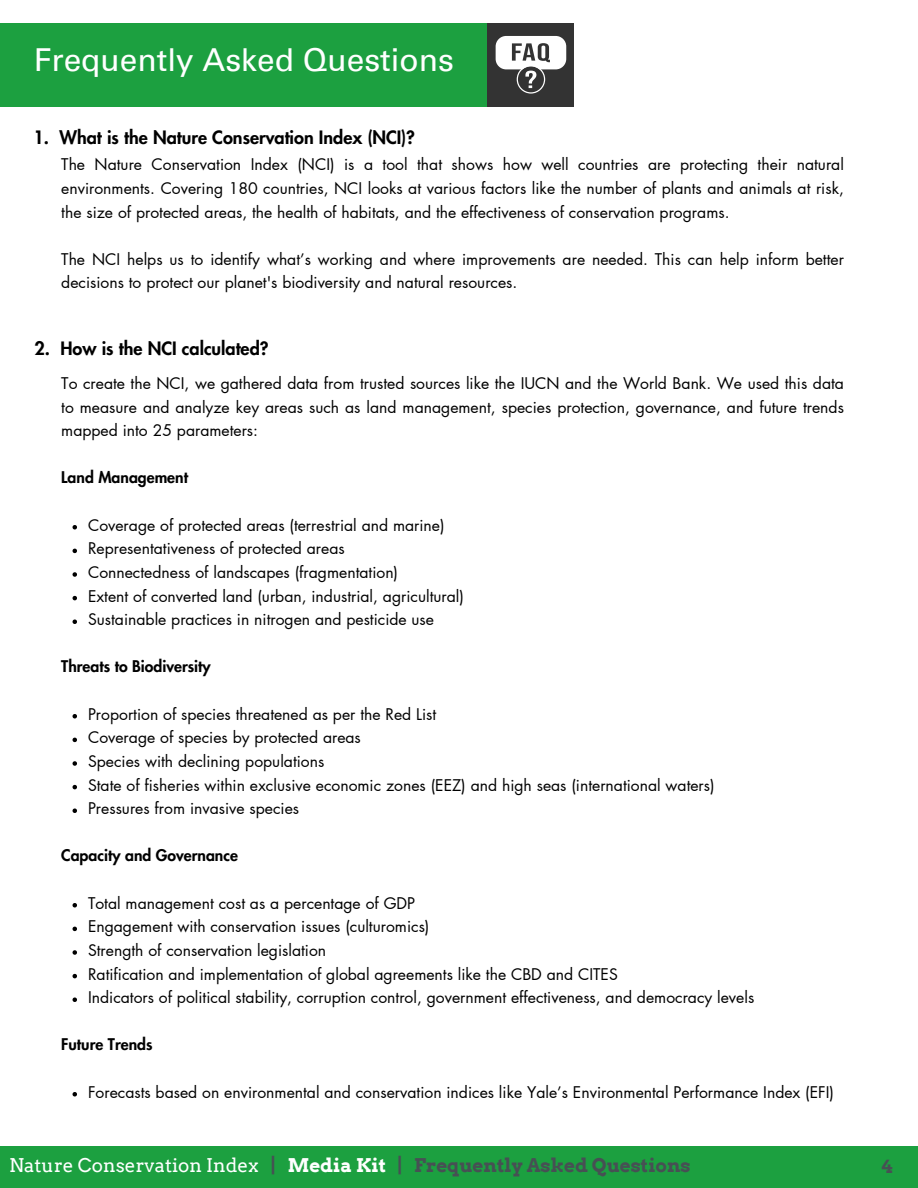
<style>
.page{position:relative;width:918px;height:1188px;background:#fff}
.page>*{position:absolute;margin:0;border:0;box-sizing:border-box;transform-origin:0 0}
.t1{font:31.65px "Univers LT Pro 55 Roman";color:#fff}
.t2{font:700 18.9px "Arvo";color:#475054}
.t3{font:700 18.15px "Arvo";color:#475054}
.t4{font:800 18px "Futura LT Pro";color:#000}
.t5{font:15.75px/23.7px "Futura LT Pro";color:#000;text-align:justify}
.t6{font:800 15.75px "Futura LT Pro";color:#000}
.s1{font-weight:400;color:#fff}
.s2{color:#fff}
</style>
<div class="page">
<div style="left:0;top:23px;width:488px;height:84px;background:#1ca040"></div>
<div style="left:488px;top:23px;width:86px;height:84px;background:#333"></div>
<svg style="left:496px;top:36px;width:70px;height:57px"></svg>
<svg style="left:73px;top:525px;width:4px;height:5px"></svg>
<svg style="left:73px;top:549px;width:4px;height:4px"></svg>
<svg style="left:73px;top:572px;width:4px;height:5px"></svg>
<svg style="left:73px;top:596px;width:4px;height:4px"></svg>
<svg style="left:73px;top:620px;width:4px;height:4px"></svg>
<svg style="left:73px;top:714px;width:4px;height:5px"></svg>
<svg style="left:73px;top:738px;width:4px;height:4px"></svg>
<svg style="left:73px;top:761px;width:4px;height:5px"></svg>
<svg style="left:73px;top:785px;width:4px;height:4px"></svg>
<svg style="left:73px;top:809px;width:4px;height:4px"></svg>
<svg style="left:73px;top:903px;width:4px;height:5px"></svg>
<svg style="left:73px;top:927px;width:4px;height:4px"></svg>
<svg style="left:73px;top:950px;width:4px;height:5px"></svg>
<svg style="left:73px;top:974px;width:4px;height:4px"></svg>
<svg style="left:73px;top:998px;width:4px;height:4px"></svg>
<svg style="left:73px;top:1092px;width:4px;height:5px"></svg>
<div style="left:0;top:1147px;width:918px;height:41px;background:#1ca040"></div>
<h1 class="t1" style="left:34px;top:48px;width:422px">Frequently Asked Questions</h1>
<p class="t4" style="left:33px;top:129px;width:383px">1. What is the Nature Conservation Index (NCI)?</p>
<p class="t5" style="left:61px;top:153px;width:784px">The Nature Conservation Index (NCI) is a tool that shows how well countries are protecting their natural environments. Covering 180 countries, NCI looks at various factors like the number of plants and animals at risk, the size of protected areas, the health of habitats, and the effectiveness of conservation programs.</p>
<h4 class="t5" style="left:61px;top:248px;width:784px">The NCI helps us to identify what’s working and where improvements are needed. This can help inform better decisions to protect our planet's biodiversity and natural resources.</h4>
<p class="t4" style="left:34px;top:340px;width:236px">2. How is the NCI calculated?</p>
<h2 class="t5" style="left:61px;top:372px;width:784px">To create the NCI, we gathered data from trusted sources like the IUCN and the World Bank. We used this data to measure and analyze key areas such as land management, species protection, governance, and future trends mapped into 25 parameters:</h2>
<p class="t6" style="left:61px;top:470px;width:128px">Land Management</p>
<p class="t5" style="left:88px;top:514px;width:358px">Coverage of protected areas (terrestrial and marine)</p>
<h2 class="t5" style="left:88px;top:537px;width:258px">Representativeness of protected areas</h2>
<p class="t5" style="left:88px;top:561px;width:312px">Connectedness of landscapes (fragmentation)</p>
<h4 class="t5" style="left:88px;top:585px;width:377px">Extent of converted land (urban, industrial, agricultural)</h4>
<p class="t5" style="left:88px;top:608px;width:348px">Sustainable practices in nitrogen and pesticide use</p>
<p class="t6" style="left:61px;top:659px;width:151px">Threats to Biodiversity</p>
<p class="t5" style="left:88px;top:703px;width:350px">Proportion of species threatened as per the Red List</p>
<p class="t5" style="left:88px;top:726px;width:274px">Coverage of species by protected areas</p>
<p class="t5" style="left:88px;top:750px;width:238px">Species with declining populations</p>
<h4 class="t5" style="left:88px;top:774px;width:628px">State of fisheries within exclusive economic zones (EEZ) and high seas (international waters)</h4>
<p class="t5" style="left:88px;top:797px;width:213px">Pressures from invasive species</p>
<p class="t6" style="left:61px;top:848px;width:178px">Capacity and Governance</p>
<p class="t5" style="left:88px;top:892px;width:329px">Total management cost as a percentage of GDP</p>
<p class="t5" style="left:88px;top:915px;width:343px">Engagement with conservation issues (culturomics)</p>
<p class="t5" style="left:88px;top:939px;width:240px">Strength of conservation legislation</p>
<h4 class="t5" style="left:88px;top:963px;width:531px">Ratification and implementation of global agreements like the CBD and CITES</h4>
<p class="t5" style="left:88px;top:986px;width:668px">Indicators of political stability, corruption control, government effectiveness, and democracy levels</p>
<p class="t6" style="left:61px;top:1037px;width:93px">Future Trends</p>
<p class="t5" style="left:88px;top:1081px;width:748px">Forecasts based on environmental and conservation indices like Yale’s Environmental Performance Index (EFI)</p>
<p class="t2" style="left:9px;top:1154px;width:683px"><span class="s1">Nature Conservation Index</span> | <span class="s2">Media Kit</span> | Frequently Asked Questions</p>
<h3 class="t3" style="left:882px;top:1155px;width:12px">4</h3>
</div>
